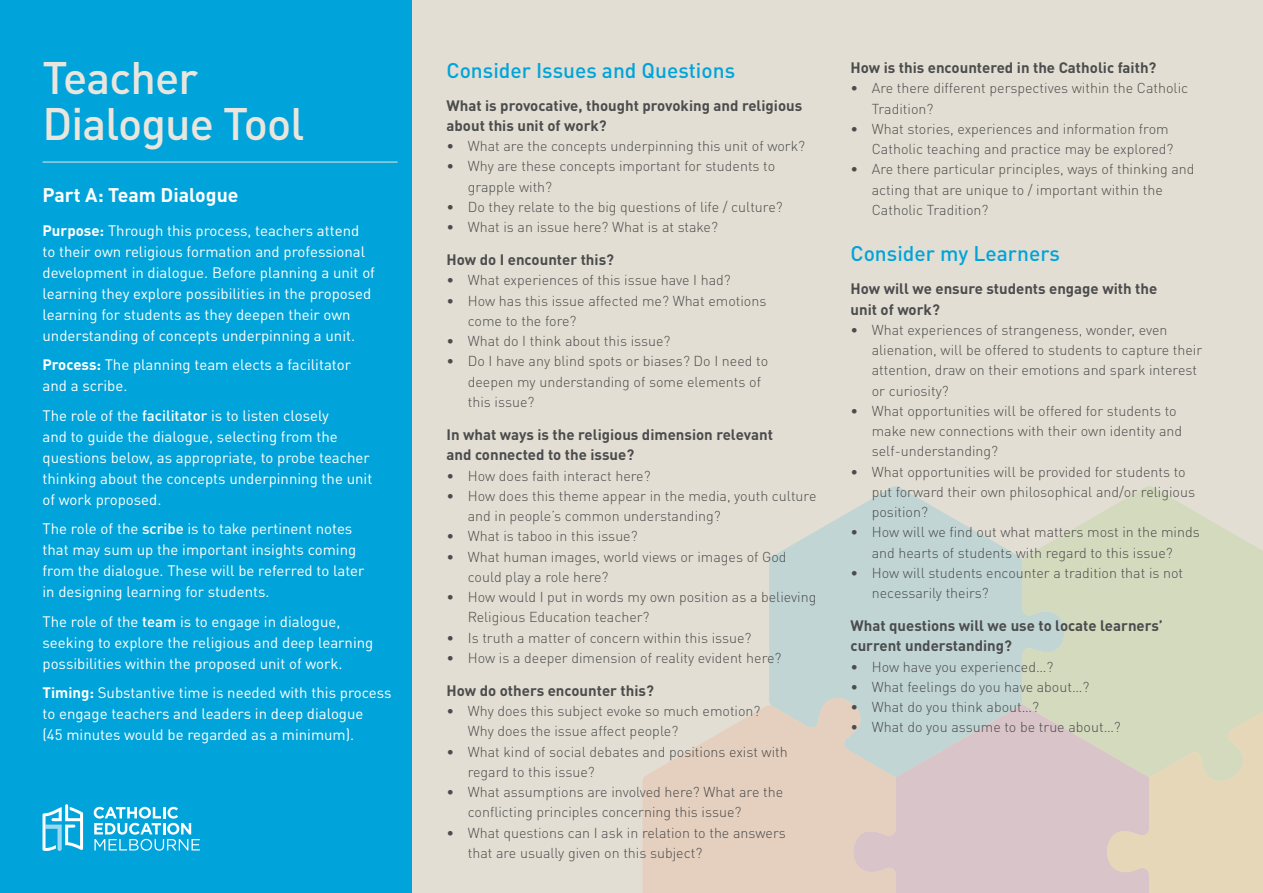
<style>
.page{position:relative;width:1263px;height:893px;background:#fff}
.page>*{position:absolute;margin:0;border:0;box-sizing:border-box;transform-origin:0 0}
.t1{font:500 45px/46.5px "DINOT";letter-spacing:-.02em;color:#eae6de}
.Heading_1{font:500 21px "DINOT";color:#00a4da}
.t2{font:700 19.5px "DINOT";color:#fff}
.t3{font:15px/21px "DINOT";color:#fff}
.Question{font:700 15px/20.2px "DINOT";color:#4b4c4d}
.Bullet{font:300 14.25px/20.2px "DINOT";color:#4b4c4d}
.s1{font-weight:700}
.s2{font-weight:500}
</style>
<div class="page">
<div style="left:0;top:0;width:412px;height:893px;background:#00a4da"></div>
<div style="left:412px;top:0;width:851px;height:893px;background:#e3ded3"></div>
<hr style="left:43px;top:162px;width:355px;height:1px;background:#eae6de">
<svg style="left:94px;top:807px;width:106px;height:44px"></svg>
<svg style="left:43px;top:804px;width:40px;height:47px"></svg>
<svg style="left:769px;top:486px;width:253px;height:218px;fill:#c1d5d4"></svg>
<svg style="left:1022px;top:486px;width:241px;height:219px;fill:#d4dabd"></svg>
<svg style="left:896px;top:704px;width:253px;height:189px;background:#d5c7c9"></svg>
<svg style="left:643px;top:694px;width:253px;height:199px;background:#e1d0c2"></svg>
<svg style="left:1107px;top:705px;width:156px;height:188px;background:#dfd5bb"></svg>
<p class="t1" style="left:43px;top:53px;width:263px">Teacher<br>Dialogue Tool</p>
<p class="t2" style="left:43px;top:182px;width:198px">Part A: Team Dialogue</p>
<p class="t3" style="left:43px;top:220px;width:334px"><span class="s1">Purpose:</span> Through this process, teachers attend to their own religious formation and professional development in dialogue. Before planning a unit of learning they explore possibilities in the proposed learning for students as they deepen their own understanding of concepts underpinning a unit.</p>
<p class="t3" style="left:43px;top:354px;width:310px"><span class="s1">Process:</span> The planning team elects a facilitator and a scribe.</p>
<p class="t3" style="left:43px;top:405px;width:331px">The role of the <span class="s2">facilitator</span> is to listen closely<br>and to guide the dialogue, selecting from the questions below, as appropriate, to probe teacher thinking about the concepts underpinning the unit of work proposed.</p>
<p class="t3" style="left:43px;top:518px;width:324px">The role of the <span class="s2">scribe</span> is to take pertinent notes that may sum up the important insights coming from the dialogue. These will be referred to later in designing learning for students.</p>
<p class="t3" style="left:43px;top:611px;width:332px">The role of the <span class="s2">team</span> is to engage in dialogue, seeking to explore the religious and deep learning possibilities within the proposed unit of work.</p>
<p class="t3" style="left:43px;top:682px;width:351px"><span class="s1">Timing:</span> Substantive time is needed with this process to engage teachers and leaders in deep dialogue<br>(45 minutes would be regarded as a minimum).</p>
<p class="Heading_1" style="left:446px;top:57px;width:290px">Consider Issues and Questions</p>
<p class="Question" style="left:446px;top:95px;width:357px">What is provocative, thought provoking and religious about this unit of work?</p>
<p class="Bullet" style="left:446px;top:136px;width:360px">• What are the concepts underpinning this unit of work?</p>
<p class="Bullet" style="left:468px;top:156px;width:309px;text-indent:-21px">• Why are these concepts important for students to grapple with?</p>
<p class="Bullet" style="left:446px;top:197px;width:338px">• Do they relate to the big questions of life / culture?</p>
<p class="Bullet" style="left:446px;top:217px;width:273px">• What is an issue here? What is at stake?</p>
<p class="Question" style="left:446px;top:249px;width:169px">How do I encounter this?</p>
<p class="Bullet" style="left:446px;top:270px;width:286px">• What experiences of this issue have I had?</p>
<p class="Bullet" style="left:468px;top:290px;width:300px;text-indent:-21px">• How has this issue affected me? What emotions come to the fore?</p>
<p class="Bullet" style="left:446px;top:331px;width:226px">• What do I think about this issue?</p>
<p class="Bullet" style="left:468px;top:351px;width:302px;text-indent:-21px">• Do I have any blind spots or biases? Do I need to deepen my understanding of some elements of this issue?</p>
<p class="Question" style="left:446px;top:424px;width:328px">In what ways is the religious dimension relevant and connected to the issue?</p>
<p class="Bullet" style="left:446px;top:465px;width:206px">• How does faith interact here?</p>
<p class="Bullet" style="left:468px;top:485px;width:350px;text-indent:-21px">• How does this theme appear in the media, youth culture and in people’s common understanding?</p>
<p class="Bullet" style="left:446px;top:526px;width:193px">• What is taboo in this issue?</p>
<p class="Bullet" style="left:468px;top:546px;width:320px;text-indent:-21px">• What human images, world views or images of God could play a role here?</p>
<p class="Bullet" style="left:468px;top:587px;width:350px;text-indent:-21px">• How would I put in words my own position as a believing<br>Religious Education teacher?</p>
<p class="Bullet" style="left:446px;top:627px;width:307px">• Is truth a matter of concern within this issue?</p>
<p class="Bullet" style="left:446px;top:647px;width:336px">• How is a deeper dimension of reality evident here?</p>
<p class="Question" style="left:446px;top:680px;width:209px">How do others encounter this?</p>
<p class="Bullet" style="left:468px;top:701px;width:294px;text-indent:-21px">• Why does this subject evoke so much emotion?<br>Why does the issue affect people?</p>
<p class="Bullet" style="left:468px;top:741px;width:322px;text-indent:-21px">• What kind of social debates and positions exist with regard to this issue?</p>
<p class="Bullet" style="left:468px;top:782px;width:317px;text-indent:-21px">• What assumptions are involved here? What are the conflicting principles concerning this issue?</p>
<p class="Bullet" style="left:468px;top:822px;width:319px;text-indent:-21px">• What questions can I ask in relation to the answers that are usually given on this subject?</p>
<p class="Question" style="left:850px;top:57px;width:307px">How is this encountered in the Catholic faith?</p>
<p class="Bullet" style="left:872px;top:78px;width:318px;text-indent:-21px">• Are there different perspectives within the Catholic<br>Tradition?</p>
<p class="Bullet" style="left:872px;top:118px;width:303px;text-indent:-21px">• What stories, experiences and information from<br>Catholic teaching and practice may be explored?</p>
<p class="Bullet" style="left:872px;top:159px;width:324px;text-indent:-21px">• Are there particular principles, ways of thinking and acting that are unique to / important within the<br>Catholic Tradition?</p>
<p class="Heading_1" style="left:850px;top:240px;width:211px">Consider my Learners</p>
<p class="Question" style="left:850px;top:278px;width:308px">How will we ensure students engage with the unit of work?</p>
<p class="Bullet" style="left:872px;top:319px;width:332px;text-indent:-21px">• What experiences of strangeness, wonder, even alienation, will be offered to students to capture their attention, draw on their emotions and spark interest or curiosity?</p>
<p class="Bullet" style="left:872px;top:400px;width:312px;text-indent:-21px">• What opportunities will be offered for students to make new connections with their own identity and self-understanding?</p>
<p class="Bullet" style="left:872px;top:461px;width:325px;text-indent:-21px">• What opportunities will be provided for students to put forward their own philosophical and/or religious position?</p>
<p class="Bullet" style="left:850px;top:522px;width:351px;text-align:center">• How will we find out what matters most in the minds and hearts of students with regard to this issue?</p>
<p class="Bullet" style="left:872px;top:562px;width:313px;text-indent:-21px">• How will students encounter a tradition that is not necessarily theirs?</p>
<p class="Question" style="left:850px;top:615px;width:314px">What questions will we use to locate learners’ current understanding?</p>
<p class="Bullet" style="left:850px;top:656px;width:204px">• How have you experienced…?</p>
<p class="Bullet" style="left:850px;top:676px;width:240px">• What feelings do you have about…?</p>
<p class="Bullet" style="left:850px;top:697px;width:190px">• What do you think about…?</p>
<p class="Bullet" style="left:850px;top:717px;width:272px">• What do you assume to be true about…?</p>
</div>
